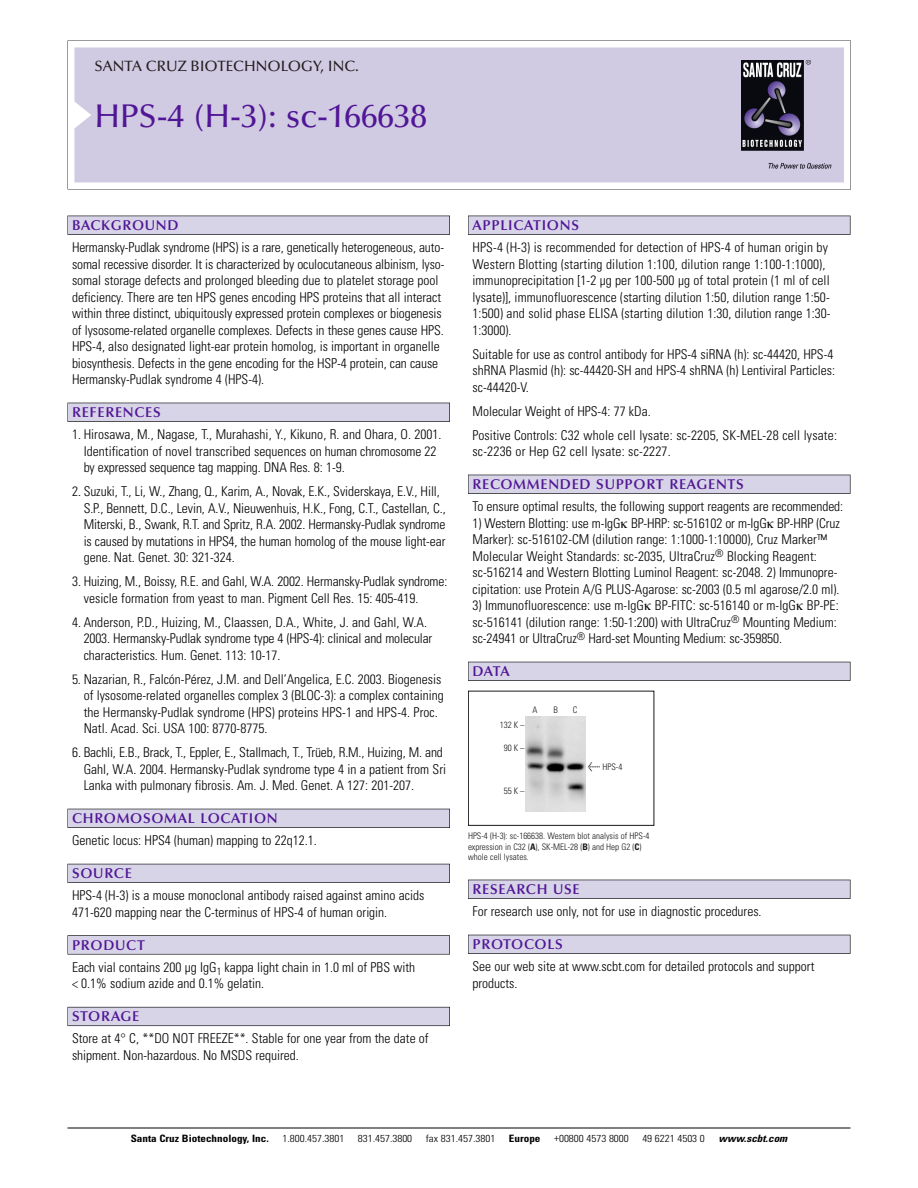
<style>
.page{position:relative;width:918px;height:1188px;background:#fff}
.page>*{position:absolute;margin:0;border:0;box-sizing:border-box;transform-origin:0 0}
.t1{font:500 33px "Optima";color:#511695}
.t2{font:500 15px "Optima";color:#231f20}
.t3{font:600 14.25px "Optima";letter-spacing:.05em;color:#511695}
.t4{font:300 condensed 13.5px/16.5px "Univers";color:#000}
.t5{font:300 condensed 10.2px "Univers";color:#000;scale:1.1 1}
.t6{font:700 condensed 10.2px "Univers";color:#000;scale:1.1 1}
.t7{font:italic 700 condensed 10.2px "Univers";color:#000;scale:1.1 1}
.t8{font:300 condensed 9px/10.5px "Univers";color:#191919}
.s1{font-family:"Meta Plus";font-weight:400;font-stretch:normal;font-size:10.5px}
.s2{font-weight:700}
</style>
<div class="page">
<svg style="left:68px;top:40px;width:783px;height:149px"></svg>
<div style="left:74px;top:47px;width:770px;height:135px;background:#d1cae3"></div>
<img style="left:741px;top:60px;width:90px;height:108px">
<div style="left:68px;top:216px;width:382px;height:19px;background:#535256"></div>
<div style="left:68px;top:216px;width:381px;height:18px;background:#d7d4e8"></div>
<div style="left:68px;top:403px;width:382px;height:19px;background:#525156"></div>
<div style="left:68px;top:403px;width:381px;height:18px;background:#d7d4e8"></div>
<div style="left:68px;top:809px;width:382px;height:19px;background:#515057"></div>
<div style="left:68px;top:809px;width:381px;height:18px;background:#d7d4e8"></div>
<div style="left:68px;top:864px;width:382px;height:19px;background:#535259"></div>
<div style="left:68px;top:864px;width:381px;height:18px;background:#d7d4e8"></div>
<svg style="left:68px;top:935px;width:382px;height:20px"></svg>
<div style="left:68px;top:936px;width:381px;height:18px;background:#d7d4e8"></div>
<div style="left:68px;top:1007px;width:382px;height:19px;background:#64626c"></div>
<div style="left:68px;top:1007px;width:381px;height:18px;background:#d7d4e8"></div>
<div style="left:468px;top:216px;width:382px;height:19px;background:#535256"></div>
<div style="left:468px;top:216px;width:382px;height:18px;background:#d7d4e8"></div>
<div style="left:468px;top:475px;width:382px;height:19px;background:#525156"></div>
<div style="left:468px;top:475px;width:382px;height:18px;background:#d7d4e8"></div>
<div style="left:468px;top:662px;width:382px;height:19px;background:#515057"></div>
<div style="left:468px;top:662px;width:382px;height:18px;background:#d7d4e8"></div>
<div style="left:468px;top:880px;width:382px;height:19px;background:#525156"></div>
<div style="left:468px;top:880px;width:382px;height:18px;background:#d7d4e8"></div>
<div style="left:468px;top:935px;width:382px;height:19px;background:#515057"></div>
<div style="left:468px;top:935px;width:382px;height:18px;background:#d7d4e8"></div>
<hr style="left:68px;top:1128px;width:782px;height:1px;background:#000">
<div style="left:468px;top:691px;width:186px;height:135px;border:1px solid #191919"></div>
<img style="left:526px;top:716px;width:60px;height:95px">
<p class="t2" style="left:94px;top:60px;width:266px">SANTA CRUZ BIOTECHNOLOGY, INC.</p>
<p class="t1" style="left:94px;top:102px;width:334px">HPS-4 (H-3): sc-166638</p>
<p class="t3" style="left:72px;top:219px;width:108px">BACKGROUND</p>
<p class="t4" style="left:72px;top:240px;width:374px">Hermansky-Pudlak syndrome (HPS) is a rare, genetically heterogeneous, auto&shy;somal recessive disorder. It is characterized by oculocutaneous albinism, lyso&shy;somal storage defects and prolonged bleeding due to platelet storage pool deficiency. There are ten HPS genes encoding HPS proteins that all interact within three distinct, ubiquitously expressed protein complexes or biogenesis of lysosome-related organelle complexes. Defects in these genes cause HPS.<br>HPS-4, also designated light-ear protein homolog, is important in organelle biosynthesis. Defects in the gene encoding for the HSP-4 protein, can cause Hermansky-Pudlak syndrome 4 (HPS-4).</p>
<p class="t3" style="left:72px;top:406px;width:90px">REFERENCES</p>
<p class="t4" style="left:84px;top:427px;width:359px;text-indent:-12px">1. Hirosawa, M., Nagase, T., Murahashi, Y., Kikuno, R. and Ohara, O. 2001.<br>Identification of novel transcribed sequences on human chromosome 22 by expressed sequence tag mapping. DNA Res. 8: 1-9.</p>
<p class="t4" style="left:84px;top:484px;width:364px;text-indent:-12px">2. Suzuki, T., Li, W., Zhang, Q., Karim, A., Novak, E.K., Sviderskaya, E.V., Hill, S.P., Bennett, D.C., Levin, A.V., Nieuwenhuis, H.K., Fong, C.T., Castellan, C., Miterski, B., Swank, R.T. and Spritz, R.A. 2002. Hermansky-Pudlak syndrome is caused by mutations in HPS4, the human homolog of the mouse light-ear gene. Nat. Genet. 30: 321-324.</p>
<p class="t4" style="left:84px;top:574px;width:365px;text-indent:-12px">3. Huizing, M., Boissy, R.E. and Gahl, W.A. 2002. Hermansky-Pudlak syndrome: vesicle formation from yeast to man. Pigment Cell Res. 15: 405-419.</p>
<p class="t4" style="left:84px;top:615px;width:350px;text-indent:-12px">4. Anderson, P.D., Huizing, M., Claassen, D.A., White, J. and Gahl, W.A.<br>2003. Hermansky-Pudlak syndrome type 4 (HPS-4): clinical and molecular characteristics. Hum. Genet. 113: 10-17.</p>
<p class="t4" style="left:84px;top:672px;width:361px;text-indent:-12px">5. Nazarian, R., Falcón-Pérez, J.M. and Dell’Angelica, E.C. 2003. Biogenesis of lysosome-related organelles complex 3 (BLOC-3): a complex containing the Hermansky-Pudlak syndrome (HPS) proteins HPS-1 and HPS-4. Proc.<br>Natl. Acad. Sci. USA 100: 8770-8775.</p>
<p class="t4" style="left:84px;top:745px;width:364px;text-indent:-12px">6. Bachli, E.B., Brack, T., Eppler, E., Stallmach, T., Trüeb, R.M., Huizing, M. and<br>Gahl, W.A. 2004. Hermansky-Pudlak syndrome type 4 in a patient from Sri<br>Lanka with pulmonary fibrosis. Am. J. Med. Genet. A 127: 201-207.</p>
<p class="t3" style="left:72px;top:812px;width:207px">CHROMOSOMAL LOCATION</p>
<p class="t4" style="left:72px;top:834px;width:246px">Genetic locus: HPS4 (human) mapping to 22q12.1.</p>
<p class="t3" style="left:72px;top:867px;width:61px">SOURCE</p>
<p class="t4" style="left:72px;top:889px;width:354px">HPS-4 (H-3) is a mouse monoclonal antibody raised against amino acids<br>471-620 mapping near the C-terminus of HPS-4 of human origin.</p>
<p class="t3" style="left:72px;top:939px;width:74px">PRODUCT</p>
<p class="t4" style="left:72px;top:960px;width:345px">Each vial contains 200 µg IgG<sub>1</sub> kappa light chain in 1.0 ml of PBS with &lt; 0.1% sodium azide and 0.1% gelatin.</p>
<p class="t3" style="left:72px;top:1011px;width:69px">STORAGE</p>
<p class="t4" style="left:72px;top:1032px;width:358px">Store at 4° C, **DO NOT FREEZE**. Stable for one year from the date of shipment. Non-hazardous. No MSDS required.</p>
<p class="t3" style="left:473px;top:219px;width:108px">APPLICATIONS</p>
<p class="t4" style="left:473px;top:240px;width:359px">HPS-4 (H-3) is recommended for detection of HPS-4 of human origin by Western Blotting (starting dilution 1:100, dilution range 1:100-1:1000), immunoprecipitation [1-2 µg per 100-500 µg of total protein (1 ml of cell lysate)], immunofluorescence (starting dilution 1:50, dilution range 1:50- 1:500) and solid phase ELISA (starting dilution 1:30, dilution range 1:30- 1:3000).</p>
<p class="t4" style="left:473px;top:347px;width:364px">Suitable for use as control antibody for HPS-4 siRNA (h): sc-44420, HPS-4 shRNA Plasmid (h): sc-44420-SH and HPS-4 shRNA (h) Lentiviral Particles: sc-44420-V.</p>
<p class="t4" style="left:473px;top:404px;width:180px">Molecular Weight of HPS-4: 77 kDa.</p>
<p class="t4" style="left:473px;top:428px;width:366px">Positive Controls: C32 whole cell lysate: sc-2205, SK-MEL-28 cell lysate: sc-2236 or Hep G2 cell lysate: sc-2227.</p>
<p class="t3" style="left:473px;top:478px;width:273px">RECOMMENDED SUPPORT REAGENTS</p>
<p class="t4" style="left:473px;top:499px;width:372px">To ensure optimal results, the following support reagents are recommended:</p>
<p class="t4" style="left:473px;top:516px;width:369px">1) Western Blotting: use m-IgG BP-HRP: sc-516102 or m-IgG BP-HRP (Cruz Marker): sc-516102-CM (dilution range: 1:1000-1:10000), Cruz Marker™ Molecular Weight Standards: sc-2035, UltraCruz<sup>®</sup> Blocking Reagent: sc-516214 and Western Blotting Luminol Reagent: sc-2048. 2) Immunopre&shy;cipitation: use Protein A/G PLUS-Agarose: sc-2003 (0.5 ml agarose/2.0 ml).</p>
<p class="t4" style="left:473px;top:598px;width:368px">3) Immunofluorescence: use m-IgG BP-FITC: sc-516140 or m-IgG BP-PE: sc-516141 (dilution range: 1:50-1:200) with UltraCruz<sup>®</sup> Mounting Medium: sc-24941 or UltraCruz<sup>®</sup> Hard-set Mounting Medium: sc-359850.</p>
<p class="t3" style="left:473px;top:665px;width:39px">DATA</p>
<p class="t8" style="left:533px;top:705px;width:7px">A</p>
<p class="t8" style="left:553px;top:705px;width:6px">B</p>
<p class="t8" style="left:573px;top:705px;width:6px">C</p>
<p class="t8" style="left:500px;top:721px;width:26px">132 K –</p>
<p class="t8" style="left:504px;top:743px;width:22px">90K–</p>
<p class="t8" style="left:504px;top:787px;width:22px">55K–</p>
<p class="t8" style="left:588px;top:762px;width:36px"><span class="s1">&lt;</span> HPS-4</p>
<p class="t8" style="left:468px;top:832px;width:183px">HPS-4 (H-3): sc-166638. Western blot analysis of HPS-4 expression in C32 (<span class="s2">A</span>), SK-MEL-28 (<span class="s2">B</span>) and Hep G2 (<span class="s2">C</span>) whole cell lysates.</p>
<p class="t3" style="left:473px;top:883px;width:109px">RESEARCH USE</p>
<p class="t4" style="left:473px;top:904px;width:291px">For research use only, not for use in diagnostic procedures.</p>
<p class="t3" style="left:473px;top:938px;width:92px">PROTOCOLS</p>
<p class="t4" style="left:473px;top:960px;width:343px">See our web site at www.scbt.com for detailed protocols and support products.</p>
<p class="t6" style="left:131px;top:1135px;width:127px">Santa Cruz Biotechnology, Inc.</p>
<p class="t5" style="left:282px;top:1135px;width:58px">1.800.457.3801</p>
<p class="t5" style="left:358px;top:1135px;width:51px">831.457.3800</p>
<p class="t5" style="left:426px;top:1135px;width:65px">fax 831.457.3801</p>
<p class="t6" style="left:509px;top:1135px;width:30px">Europe</p>
<p class="t5" style="left:554px;top:1135px;width:69px">+00800 4573 8000</p>
<p class="t5" style="left:642px;top:1135px;width:58px">49 6221 4503 0</p>
<p class="t7" style="left:719px;top:1135px;width:66px">www.scbt.com</p>
</div>
